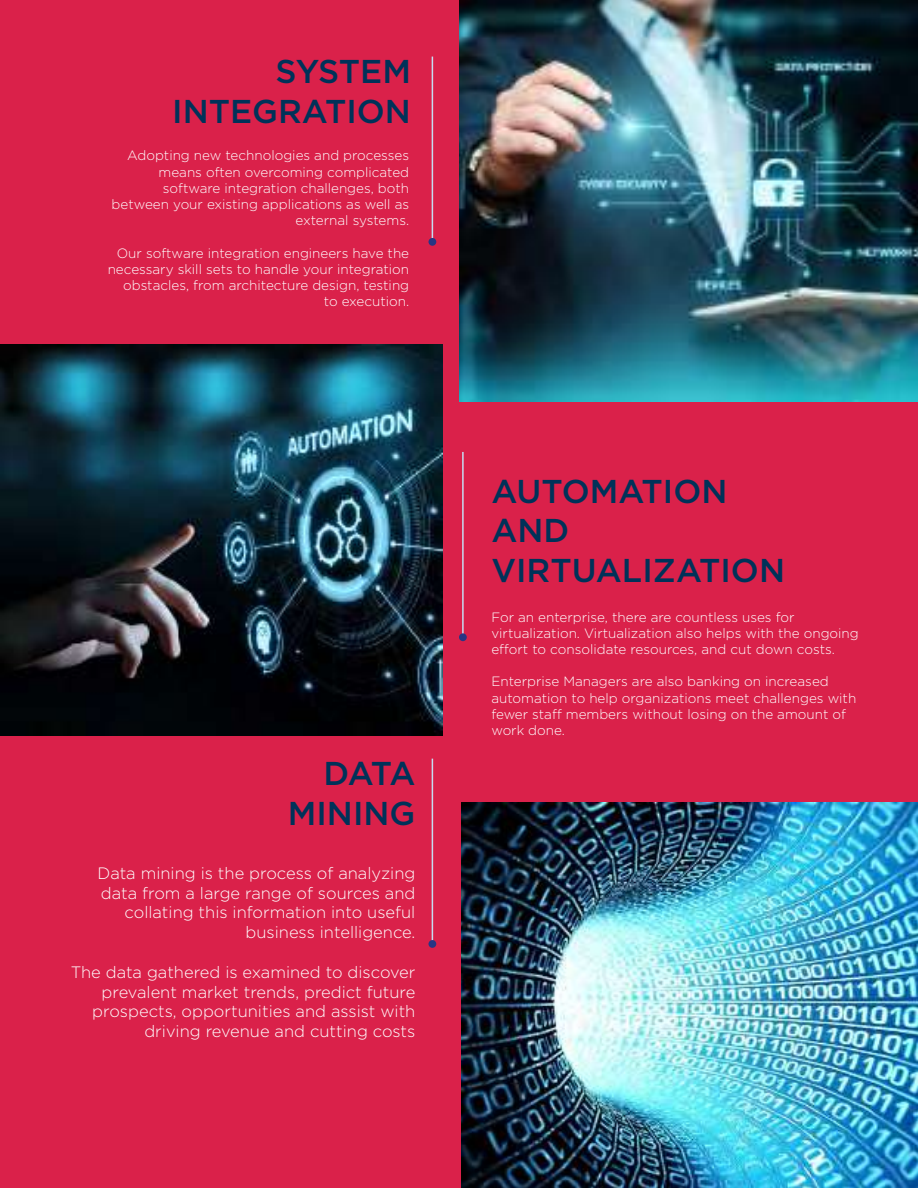
<style>
.page{position:relative;width:918px;height:1188px;background:#da214a}
.page>*{position:absolute;margin:0;border:0;box-sizing:border-box;transform-origin:0 0}
.t1{font:500 33px/39.6px "Gotham";color:#003259;text-align:right}
.t2{font:300 16.5px/19.8px "Gotham";color:#fff;text-align:right}
.t3{font:300 13.5px/16.2px "Gotham";color:#fff}
</style>
<div class="page">
<img style="left:459px;top:0;width:459px;height:402px">
<img style="left:462px;top:803px;width:456px;height:385px">
<img style="left:0;top:344px;width:442px;height:391px">
<hr style="left:462px;top:452px;width:2px;height:186px;background:#c6dbf2">
<hr style="left:432px;top:57px;width:1px;height:186px;background:#c6dbf2">
<hr style="left:432px;top:759px;width:1px;height:186px;background:#c6dbf2">
<div style="left:459px;top:633px;width:8px;height:8px;background:#283583;border-radius:50%"></div>
<div style="left:428px;top:238px;width:8px;height:8px;background:#283583;border-radius:50%"></div>
<div style="left:428px;top:940px;width:8px;height:8px;background:#283583;border-radius:50%"></div>
<h1 class="t1" style="left:172px;top:51px;width:240px">SYSTEM<br>INTEGRATION</h1>
<p class="t3" style="left:112px;top:147px;width:299px;text-align:right">Adopting new technologies and processes means often overcoming complicated software integration challenges, both between your existing applications as well as external systems.</p>
<p class="t3" style="left:108px;top:244px;width:303px;text-align:right">Our software integration engineers have the necessary skill sets to handle your integration obstacles, from architecture design, testing to execution.</p>
<h1 class="t1" style="left:288px;top:753px;width:129px">DATA<br>MINING</h1>
<p class="t2" style="left:97px;top:863px;width:320px">Data mining is the process of analyzing data from a large range of sources and collating this information into useful business intelligence.</p>
<p class="t2" style="left:71px;top:962px;width:346px">The data gathered is examined to discover prevalent market trends, predict future prospects, opportunities and assist with driving revenue and cutting costs</p>
<h1 class="t1" style="left:491px;top:471px;width:295px;text-align:left">AUTOMATION<br>AND<br>VIRTUALIZATION</h1>
<p class="t3" style="left:491px;top:608px;width:369px">For an enterprise, there are countless uses for virtualization. Virtualization also helps with the ongoing effort to consolidate resources, and cut down costs.</p>
<p class="t3" style="left:491px;top:673px;width:366px">Enterprise Managers are also banking on increased automation to help organizations meet challenges with fewer staff members without losing on the amount of work done.</p>
</div>
